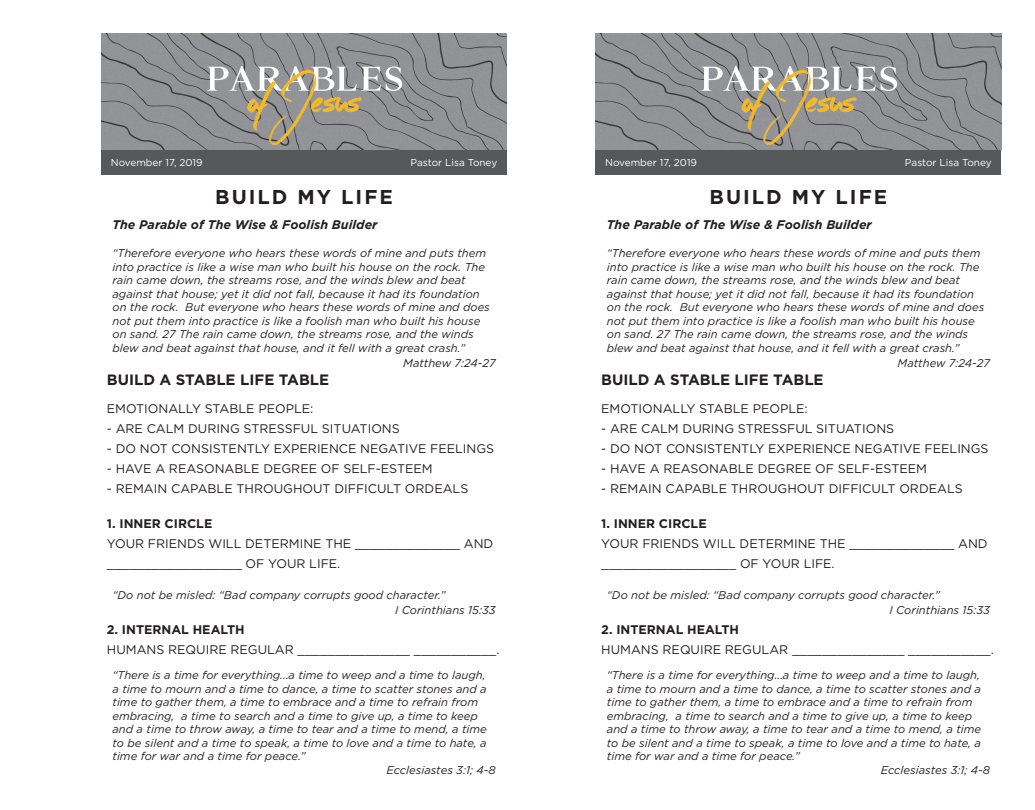
<style>
.page{position:relative;width:1035px;height:810px;background:#fff}
.page>*{position:absolute;margin:0;border:0;box-sizing:border-box;transform-origin:0 0}
.t1{font:700 20px "Gotham";letter-spacing:.1em;color:#231f20}
.Sub_Point{font:700 15px "Gotham";color:#231f20}
.Sub_Point-2{font:12.5px "Gotham";color:#231f20}
.Quote_Indented{font:italic 700 12.5px "Gotham";color:#231f20}
.Sub_Point-3{font:700 12.5px "Gotham";color:#231f20}
.Quote_Indented-2{font:italic 11.25px/13.5px "Gotham";color:#231f20}
.Quote_Citation{font:italic 11.25px "Gotham";color:#231f20}
.t2{font:10px "Gotham";color:#fff}
</style>
<div class="page">
<img style="left:101px;top:34px;width:406px;height:116px">
<div style="left:101px;top:150px;width:406px;height:24px;background:#57585a"></div>
<img style="left:205px;top:64px;width:199px;height:84px">
<img style="left:596px;top:34px;width:405px;height:116px">
<div style="left:596px;top:150px;width:405px;height:24px;background:#57585a"></div>
<img style="left:699px;top:64px;width:199px;height:84px">
<p class="t2" style="left:111px;top:156px;width:93px">November 17, 2019</p>
<p class="t2" style="left:411px;top:156px;width:88px">Pastor Lisa Toney</p>
<p class="t1" style="left:215px;top:183px;width:179px">BUILD MY LIFE</p>
<p class="Quote_Indented" style="left:112px;top:216px;width:267px">The Parable of The Wise &amp; Foolish Builder</p>
<p class="Quote_Indented-2" style="left:112px;top:246px;width:379px">“Therefore everyone who hears these words of mine and puts them into practice is like a wise man who built his house on the rock. The rain came down, the streams rose, and the winds blew and beat against that house; yet it did not fall, because it had its foundation on the rock. But everyone who hears these words of mine and does not put them into practice is like a foolish man who built his house on sand. 27 The rain came down, the streams rose, and the winds blew and beat against that house, and it fell with a great crash.”</p>
<p class="Quote_Citation" style="left:403px;top:356px;width:94px">Matthew 7:24-27</p>
<p class="Sub_Point" style="left:107px;top:369px;width:224px">BUILD A STABLE LIFE TABLE</p>
<p class="Sub_Point-2" style="left:107px;top:401px;width:208px">EMOTIONALLY STABLE PEOPLE:</p>
<p class="Sub_Point-2" style="left:107px;top:421px;width:294px">- ARE CALM DURING STRESSFUL SITUATIONS</p>
<p class="Sub_Point-2" style="left:107px;top:441px;width:389px">- DO NOT CONSISTENTLY EXPERIENCE NEGATIVE FEELINGS</p>
<p class="Sub_Point-2" style="left:107px;top:461px;width:327px">- HAVE A REASONABLE DEGREE OF SELF-ESTEEM</p>
<p class="Sub_Point-2" style="left:107px;top:481px;width:363px">- REMAIN CAPABLE THROUGHOUT DIFFICULT ORDEALS</p>
<p class="Sub_Point-3" style="left:107px;top:516px;width:107px">1. INNER CIRCLE</p>
<p class="Sub_Point-2" style="left:107px;top:536px;width:388px">YOUR FRIENDS WILL DETERMINE THE ______________ AND</p>
<p class="Sub_Point-2" style="left:107px;top:556px;width:235px">__________________ OF YOUR LIFE.</p>
<p class="Quote_Indented-2" style="left:112px;top:589px;width:335px">“Do not be misled: “Bad company corrupts good character.”</p>
<p class="Quote_Citation" style="left:395px;top:603px;width:102px">I Corinthians 15:33</p>
<p class="Sub_Point-3" style="left:107px;top:622px;width:139px">2. INTERNAL HEALTH</p>
<p class="Sub_Point-2" style="left:107px;top:642px;width:394px">HUMANS REQUIRE REGULAR _______________ ___________.</p>
<p class="Quote_Indented-2" style="left:112px;top:668px;width:376px">“There is a time for everything...a time to weep and a time to laugh, a time to mourn and a time to dance, a time to scatter stones and a time to gather them, a time to embrace and a time to refrain from embracing, a time to search and a time to give up, a time to keep and a time to throw away, a time to tear and a time to mend, a time to be silent and a time to speak, a time to love and a time to hate, a time for war and a time for peace.”</p>
<p class="Quote_Citation" style="left:386px;top:763px;width:111px">Ecclesiastes 3:1; 4-8</p>
<p class="t2" style="left:605px;top:156px;width:93px">November 17, 2019</p>
<p class="t2" style="left:905px;top:156px;width:88px">Pastor Lisa Toney</p>
<p class="t1" style="left:710px;top:183px;width:179px">BUILD MY LIFE</p>
<p class="Quote_Indented" style="left:607px;top:216px;width:267px">The Parable of The Wise &amp; Foolish Builder</p>
<p class="Quote_Indented-2" style="left:607px;top:246px;width:379px">“Therefore everyone who hears these words of mine and puts them into practice is like a wise man who built his house on the rock. The rain came down, the streams rose, and the winds blew and beat against that house; yet it did not fall, because it had its foundation on the rock. But everyone who hears these words of mine and does not put them into practice is like a foolish man who built his house on sand. 27 The rain came down, the streams rose, and the winds blew and beat against that house, and it fell with a great crash.”</p>
<p class="Quote_Citation" style="left:898px;top:356px;width:94px">Matthew 7:24-27</p>
<p class="Sub_Point" style="left:601px;top:369px;width:224px">BUILD A STABLE LIFE TABLE</p>
<p class="Sub_Point-2" style="left:601px;top:401px;width:208px">EMOTIONALLY STABLE PEOPLE:</p>
<p class="Sub_Point-2" style="left:601px;top:421px;width:294px">- ARE CALM DURING STRESSFUL SITUATIONS</p>
<p class="Sub_Point-2" style="left:601px;top:441px;width:389px">- DO NOT CONSISTENTLY EXPERIENCE NEGATIVE FEELINGS</p>
<p class="Sub_Point-2" style="left:601px;top:461px;width:327px">- HAVE A REASONABLE DEGREE OF SELF-ESTEEM</p>
<p class="Sub_Point-2" style="left:601px;top:481px;width:363px">- REMAIN CAPABLE THROUGHOUT DIFFICULT ORDEALS</p>
<p class="Sub_Point-3" style="left:601px;top:516px;width:107px">1. INNER CIRCLE</p>
<p class="Sub_Point-2" style="left:601px;top:536px;width:388px">YOUR FRIENDS WILL DETERMINE THE ______________ AND</p>
<p class="Sub_Point-2" style="left:601px;top:556px;width:235px">__________________ OF YOUR LIFE.</p>
<p class="Quote_Indented-2" style="left:607px;top:589px;width:335px">“Do not be misled: “Bad company corrupts good character.”</p>
<p class="Quote_Citation" style="left:890px;top:603px;width:102px">I Corinthians 15:33</p>
<p class="Sub_Point-3" style="left:601px;top:622px;width:139px">2. INTERNAL HEALTH</p>
<p class="Sub_Point-2" style="left:601px;top:642px;width:394px">HUMANS REQUIRE REGULAR _______________ ___________.</p>
<p class="Quote_Indented-2" style="left:607px;top:668px;width:376px">“There is a time for everything...a time to weep and a time to laugh, a time to mourn and a time to dance, a time to scatter stones and a time to gather them, a time to embrace and a time to refrain from embracing, a time to search and a time to give up, a time to keep and a time to throw away, a time to tear and a time to mend, a time to be silent and a time to speak, a time to love and a time to hate, a time for war and a time for peace.”</p>
<p class="Quote_Citation" style="left:881px;top:763px;width:111px">Ecclesiastes 3:1; 4-8</p>
</div>
